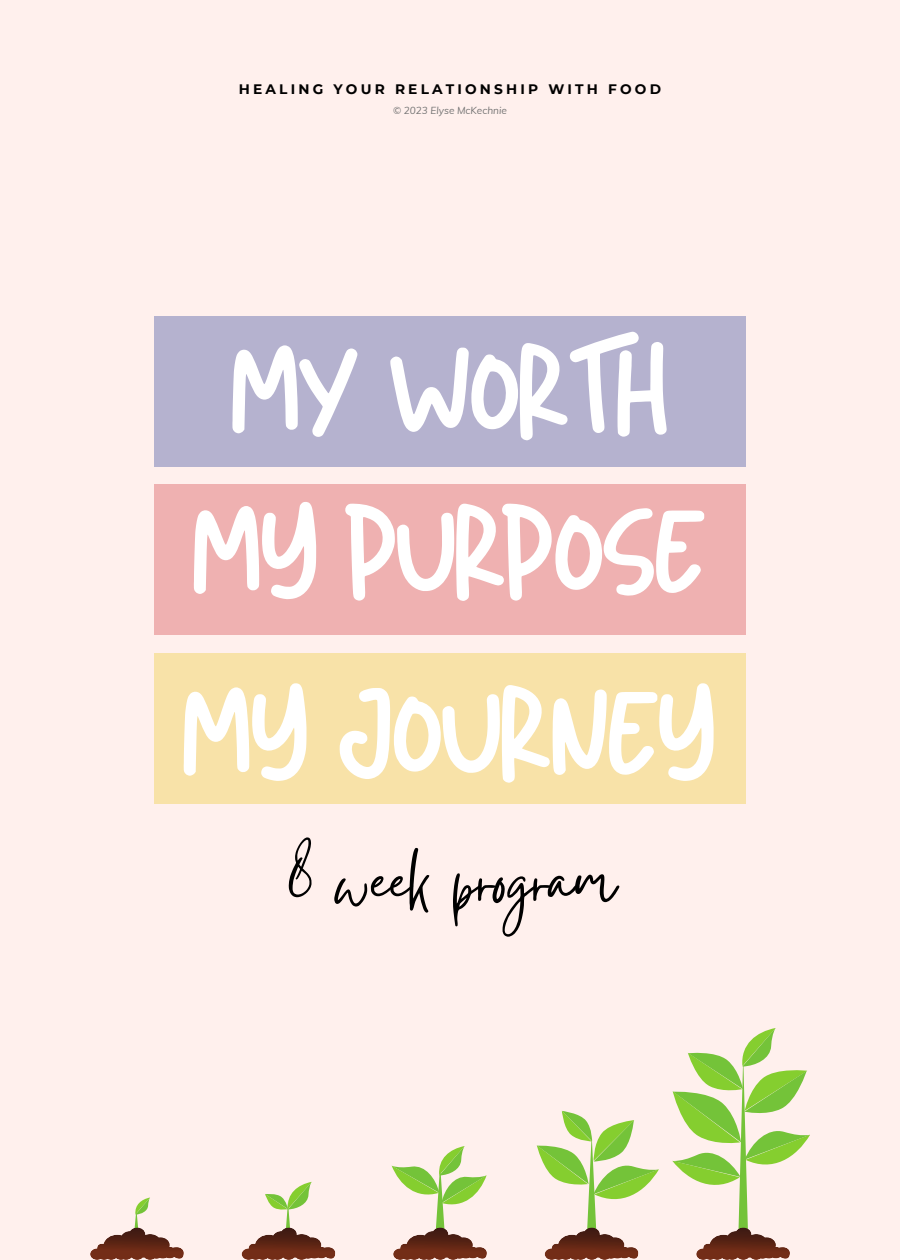
<style>
.page{position:relative;width:900px;height:1260px;background:#fff0ed}
.page>*{position:absolute;margin:0;border:0;box-sizing:border-box;transform-origin:0 0}
.t1{font:114px "New Sun Yandi Designs";color:#fff}
.t2{font:113.56px "New Sun Yandi Designs";color:#fff}
.t3{font:89.31px "Gistesy";color:#000}
.t4{font:700 13.75px "Montserrat";letter-spacing:.23em;color:#000}
.t5{font:italic 10px "Muli";color:#737373}
</style>
<div class="page">
<div style="left:154px;top:485px;width:592px;height:150px;background:#efb1b1"></div>
<div style="left:154px;top:317px;width:592px;height:150px;background:#b5b2cf"></div>
<div style="left:154px;top:653px;width:592px;height:151px;background:#f8e2a8"></div>
<svg style="left:672px;top:1028px;width:138px;height:232px"></svg>
<svg style="left:537px;top:1111px;width:122px;height:149px"></svg>
<svg style="left:392px;top:1146px;width:95px;height:114px"></svg>
<svg style="left:242px;top:1182px;width:93px;height:78px"></svg>
<svg style="left:90px;top:1198px;width:94px;height:62px"></svg>
<h4 class="t4" style="left:239px;top:81px;width:424px">HEALING YOUR RELATIONSHIP WITH FOOD</h4>
<h1 class="t5" style="left:393px;top:104px;width:115px">© 2023 Elyse McKechnie</h1>
<p class="t2" style="left:232px;top:336px;width:437px">My WORTH</p>
<h2 class="t2" style="left:194px;top:497px;width:514px">MY PURPOSE</h2>
<h1 class="t1" style="left:184px;top:678px;width:534px">MY JOURNEY</h1>
<h3 class="t3" style="left:285px;top:818px;width:332px">8 week program</h3>
</div>
